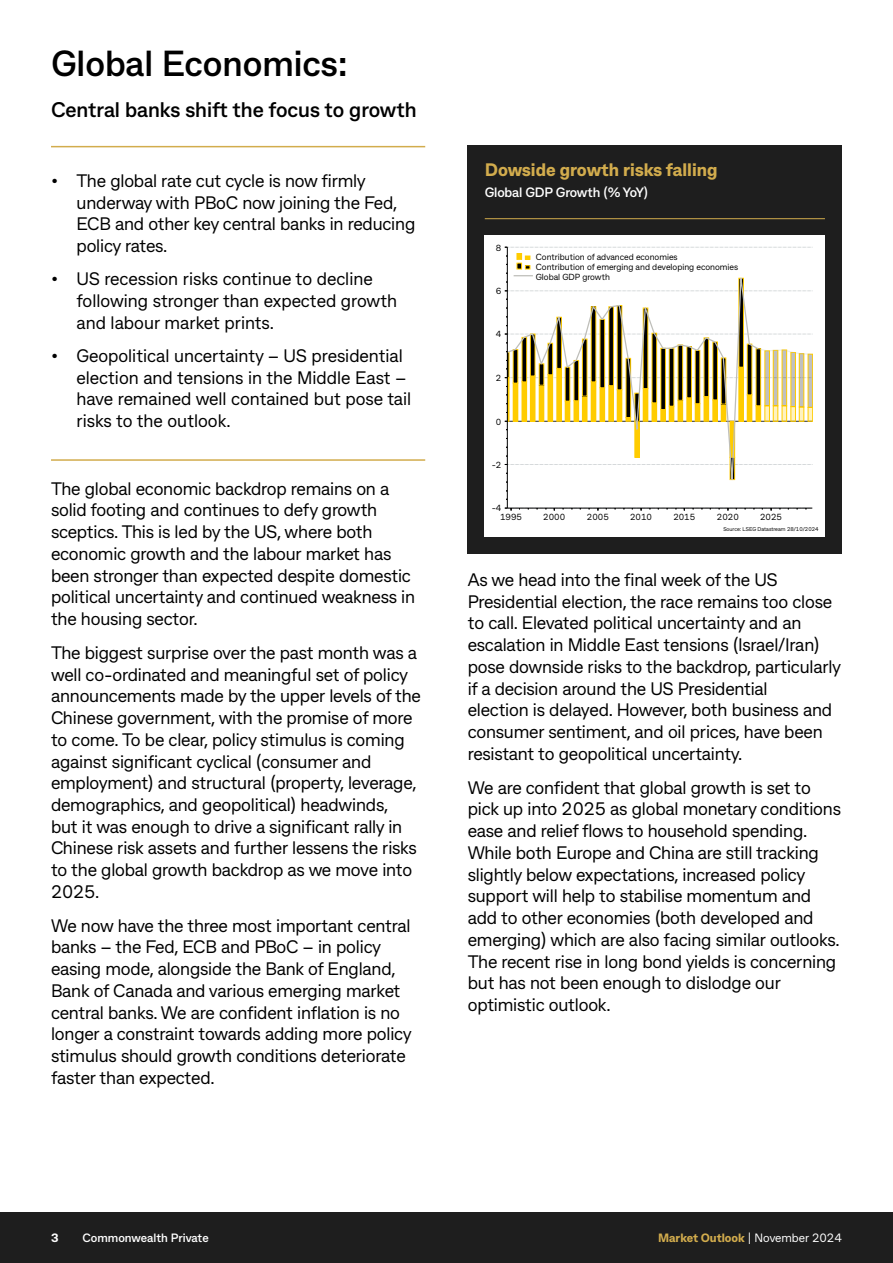
<style>
.page{position:relative;width:893px;height:1263px;background:#fff}
.page>*{position:absolute;margin:0;border:0;box-sizing:border-box;transform-origin:0 0}
.t1{font:700 36px "CBA Beacon Sans";color:#000}
.H3_-_Sub{font:700 21px "CBA Beacon Sans";color:#000}
.t2{font:18px/21.8px "CBA Beacon Sans";letter-spacing:-.01em;color:#000}
.t3{font:800 18px "CBA Beacon Sans";color:#d2ac4d}
.H5_-_Sub{font:700 13.5px "CBA Beacon Sans";letter-spacing:-.01em;color:#fff}
.t4{font:800 12px "CBA Beacon Sans";color:#d2ac4d}
.t5{font:700 12px "CBA Beacon Sans";color:#fff}
.t6{font:800 12px "CBA Beacon Sans";color:#fff}
.t7{font:8.85px/9.6px "CBA Beacon Sans";color:#000}
.t8{font:5.4px "CBA Beacon Sans";color:#000}
.s1{font-weight:400;color:#fff}
</style>
<div class="page">
<hr style="left:51px;top:146px;width:374px;height:1px;background:#d2ac4d">
<hr style="left:51px;top:459px;width:374px;height:2px;background:#d2ac4d">
<div style="left:468px;top:146px;width:374px;height:408px;background:#1e1e1e"></div>
<hr style="left:485px;top:218px;width:340px;height:1px;background:#d2ac4d">
<div style="left:485px;top:236px;width:340px;height:301px;background:#fff"></div>
<svg style="left:504px;top:246px;width:309px;height:263px"></svg>
<hr style="left:507px;top:247px;width:1px;height:261px;background:#000">
<svg style="left:505px;top:508px;width:307px;height:3px"></svg>
<svg style="left:505px;top:247px;width:307px;height:254px"></svg>
<div style="left:0;top:1212px;width:893px;height:51px;background:#1e1e1e"></div>
<h3 class="t1" style="left:51px;top:40px;width:298px">Global Economics:</h3>
<h3 class="H3_-_Sub" style="left:51px;top:96px;width:367px">Central banks shift the focus to growth</h3>
<p class="t2" style="left:77px;top:169px;width:340px;text-indent:-26px">• The global rate cut cycle is now firmly underway with PBoC now joining the Fed, ECB and other key central banks in reducing policy rates.</p>
<p class="t2" style="left:77px;top:268px;width:322px;text-indent:-26px">• US recession risks continue to decline following stronger than expected growth and labour market prints.</p>
<p class="t2" style="left:77px;top:344px;width:336px;text-indent:-26px">• Geopolitical uncertainty – US presidential election and tensions in the Middle East – have remained well contained but pose tail risks to the outlook.</p>
<p class="t2" style="left:51px;top:477px;width:366px">The global economic backdrop remains on a solid footing and continues to defy growth sceptics. This is led by the US, where both economic growth and the labour market has been stronger than expected despite domestic political uncertainty and continued weakness in the housing sector.</p>
<p class="t2" style="left:51px;top:641px;width:371px">The biggest surprise over the past month was a well co-ordinated and meaningful set of policy announcements made by the upper levels of the Chinese government, with the promise of more to come. To be clear, policy stimulus is coming against significant cyclical (consumer and employment) and structural (property, leverage, demographics, and geopolitical) headwinds,<br>but it was enough to drive a significant rally in Chinese risk assets and further lessens the risks to the global growth backdrop as we move into 2025.</p>
<p class="t2" style="left:51px;top:914px;width:362px">We now have the three most important central banks – the Fed, ECB and PBoC – in policy easing mode, alongside the Bank of England, Bank of Canada and various emerging market central banks. We are confident inflation is no longer a constraint towards adding more policy stimulus should growth conditions deteriorate faster than expected.</p>
<h4 class="t3" style="left:485px;top:157px;width:234px">Dowside growth risks falling</h4>
<h5 class="H5_-_Sub" style="left:485px;top:184px;width:165px">Global GDP Growth (% YoY)</h5>
<p class="t7" style="left:496px;top:242px;width:7px">8</p>
<p class="t7" style="left:496px;top:286px;width:7px">6</p>
<p class="t7" style="left:496px;top:329px;width:7px">4</p>
<p class="t7" style="left:496px;top:373px;width:7px">2</p>
<p class="t7" style="left:496px;top:416px;width:7px">0</p>
<p class="t7" style="left:492px;top:460px;width:11px">-2</p>
<p class="t7" style="left:492px;top:503px;width:11px">-4</p>
<p class="t7" style="left:536px;top:252px;width:204px">Contribution of advanced economies<br>Contribution of emerging and developing economies<br>Global GDP growth</p>
<p class="t7" style="left:500px;top:512px;width:23px">1995</p>
<p class="t7" style="left:543px;top:512px;width:23px">2000</p>
<p class="t7" style="left:587px;top:512px;width:23px">2005</p>
<p class="t7" style="left:630px;top:512px;width:23px">2010</p>
<p class="t7" style="left:673px;top:512px;width:23px">2015</p>
<p class="t7" style="left:717px;top:512px;width:23px">2020</p>
<p class="t7" style="left:760px;top:512px;width:23px">2025</p>
<p class="t8" style="left:723px;top:525px;width:97px">Source: LSEG Datastream 28/10/2024</p>
<p class="t2" style="left:468px;top:568px;width:375px">As we head into the final week of the US Presidential election, the race remains too close to call. Elevated political uncertainty and an escalation in Middle East tensions (Israel/Iran) pose downside risks to the backdrop, particularly if a decision around the US Presidential<br>election is delayed. However, both business and consumer sentiment, and oil prices, have been resistant to geopolitical uncertainty.</p>
<p class="t2" style="left:468px;top:776px;width:375px">We are confident that global growth is set to pick up into 2025 as global monetary conditions ease and relief flows to household spending.<br>While both Europe and China are still tracking slightly below expectations, increased policy support will help to stabilise momentum and add to other economies (both developed and emerging) which are also facing similar outlooks.<br>The recent rise in long bond yields is concerning but has not been enough to dislodge our optimistic outlook.</p>
<p class="t6" style="left:51px;top:1229px;width:9px">3</p>
<p class="t5" style="left:83px;top:1229px;width:128px">Commonwealth Private</p>
<p class="t4" style="left:658px;top:1229px;width:185px">Market Outlook <span class="s1">| November 2024</span></p>
</div>
